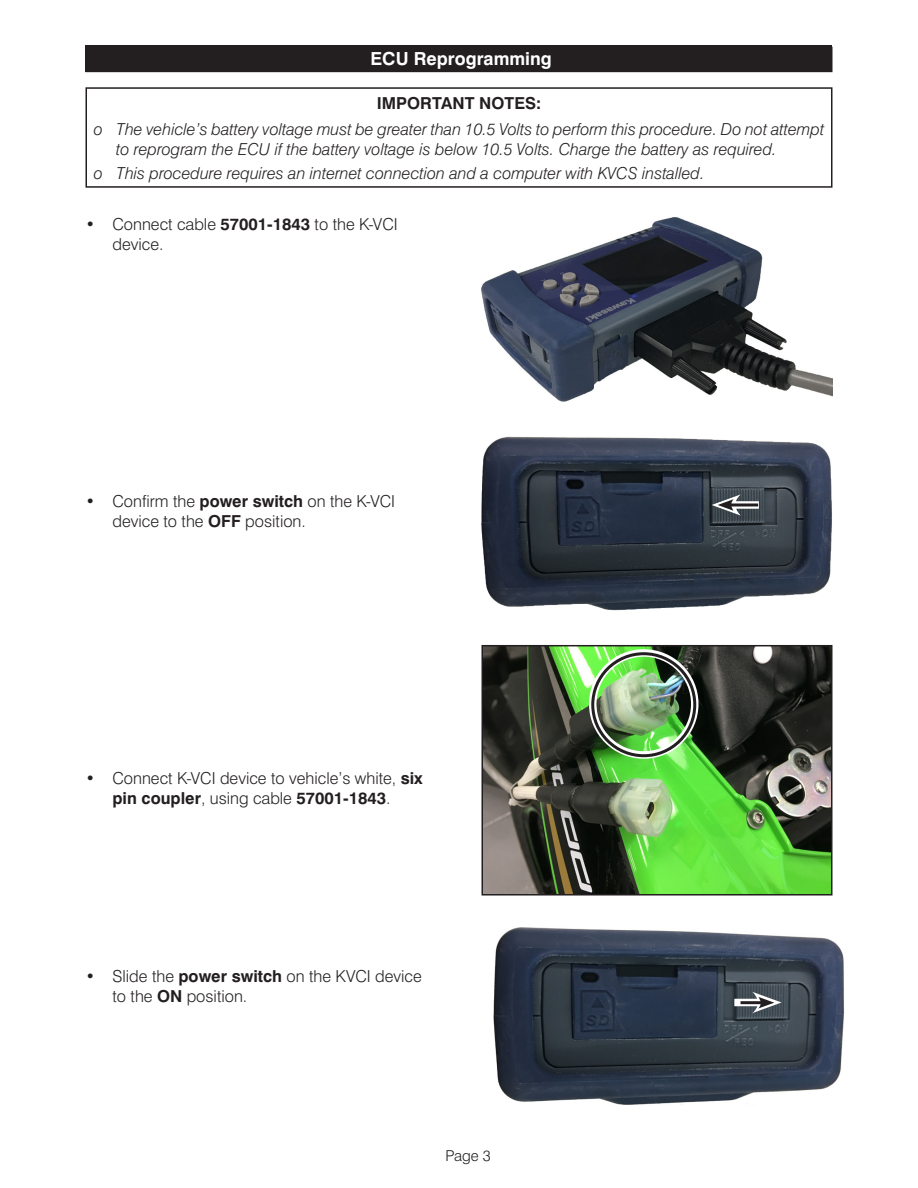
<style>
.page{position:relative;width:918px;height:1188px;background:#fff}
.page>*{position:absolute;margin:0;border:0;box-sizing:border-box;transform-origin:0 0}
.SUBHEAD_Center{font:700 18px "Swiss 721 BT";color:#fff}
.t1{font:italic 300 16.5px/19.8px "Swiss 721 BT";color:#231f20}
.t2{font:300 16.5px/19.8px "Swiss 721 BT";color:#231f20}
.NOTE{font:700 16.5px "Swiss 721 BT";color:#231f20}
.t3{font:300 15px "Swiss 721 BT";color:#231f20}
.s1{font-weight:700}
</style>
<div class="page">
<div style="left:86px;top:45px;width:746px;height:26px;background:#231f20"></div>
<div style="left:86px;top:47px;width:746px;height:25px;background:#231f20"></div>
<div style="left:86px;top:87px;width:746px;height:101px;border:2px solid #231f20"></div>
<img style="left:482px;top:217px;width:350px;height:185px">
<img style="left:482px;top:436px;width:350px;height:175px">
<svg style="left:741px;top:501px;width:18px;height:8px"></svg>
<img style="left:485px;top:648px;width:344px;height:245px">
<div style="left:482px;top:645px;width:350px;height:251px;border:2px solid #231f20"></div>
<div style="left:589px;top:649px;width:110px;height:110px;border:8px solid #fff;border-radius:50%"></div>
<div style="left:591px;top:652px;width:105px;height:105px;border:3px solid #231f20;border-radius:50%"></div>
<hr style="left:728px;top:503px;width:30px;height:3px;background:#231f20">
<svg style="left:712px;top:494px;width:29px;height:22px"></svg>
<img style="left:494px;top:927px;width:350px;height:178px">
<svg style="left:734px;top:999px;width:18px;height:7px"></svg>
<hr style="left:741px;top:1001px;width:23px;height:3px;background:#231f20">
<svg style="left:752px;top:992px;width:30px;height:21px"></svg>
<p class="SUBHEAD_Center" style="left:371px;top:48px;width:183px">ECU Reprogramming</p>
<p class="NOTE" style="left:377px;top:93px;width:166px">IMPORTANT NOTES:</p>
<p class="t1" style="left:116px;top:119px;width:710px;text-indent:-22px">o The vehicle’s battery voltage must be greater than 10.5 Volts to perform this procedure. Do not attempt to reprogram the ECU if the battery voltage is below 10.5 Volts. Charge the battery as required.</p>
<p class="t1" style="left:94px;top:164px;width:612px">o This procedure requires an internet connection and a computer with KVCS installed.</p>
<p class="t2" style="left:112px;top:214px;width:287px;text-indent:-27px">• Connect cable <span class="s1">57001-1843</span> to the K-VCI device.</p>
<p class="t2" style="left:112px;top:491px;width:284px;text-indent:-27px">• Confirm the <span class="s1">power switch</span> on the K-VCI device to the <span class="s1">OFF</span> position.</p>
<p class="t2" style="left:86px;top:768px;width:339px;text-align:center">• Connect K-VCI device to vehicle’s white, <span class="s1">six pin coupler</span>, using cable <span class="s1">57001-1843</span>.</p>
<p class="t2" style="left:112px;top:966px;width:311px;text-indent:-27px">• Slide the <span class="s1">power switch</span> on the KVCI device to the <span class="s1">ON</span> position.</p>
<p class="t3" style="left:445px;top:1147px;width:47px">Page 3</p>
</div>
